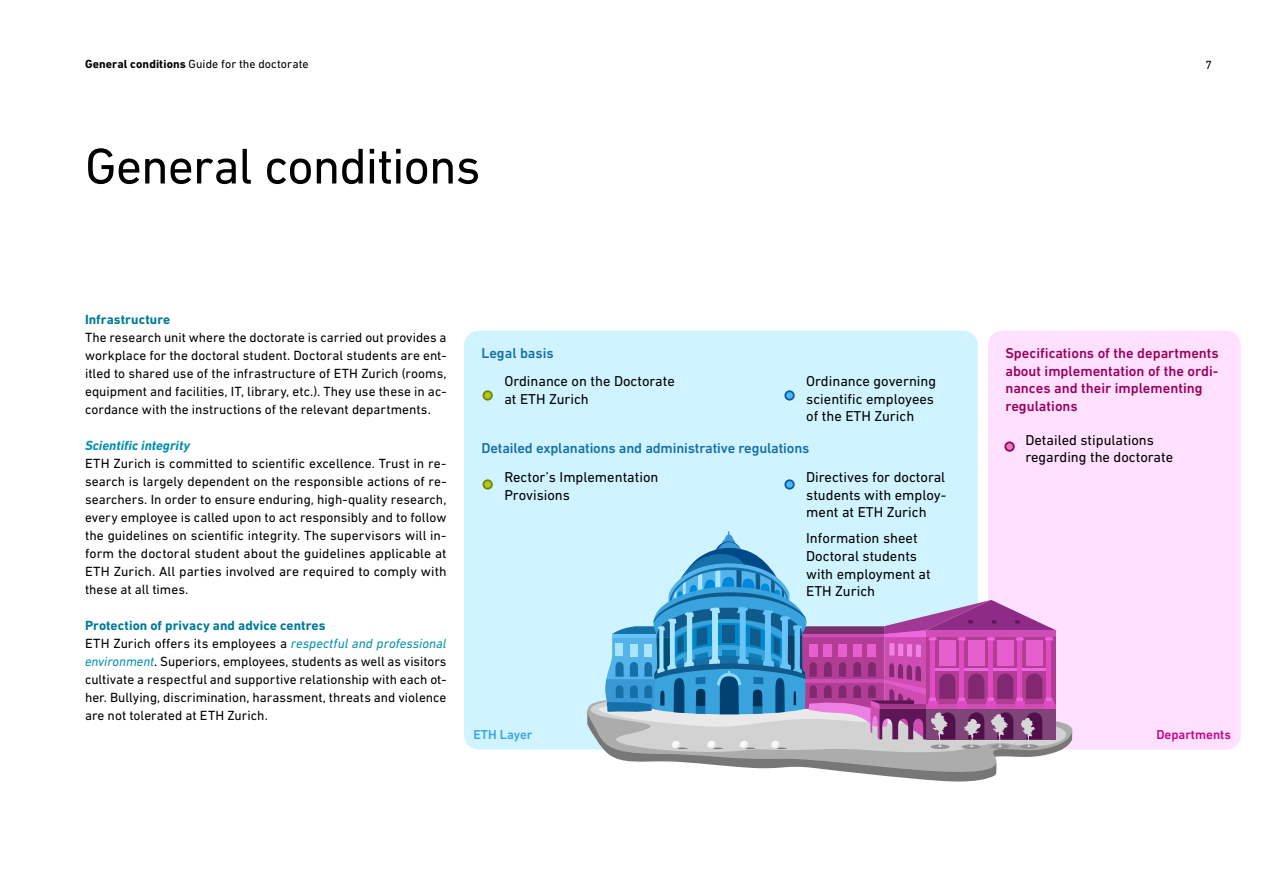
<style>
.page{position:relative;width:1263px;height:893px;background:#fff}
.page>*{position:absolute;margin:0;border:0;box-sizing:border-box;transform-origin:0 0}
.t1{font:51px "DIN Next W1 G";letter-spacing:-.02em;color:#000}
.t2{font:14.55px/17.7px "DIN Next W1 G";color:#000}
.t3{font:500 14.55px/17.7px "DIN Next W1 G";color:#98005b}
.t4{font:500 14.55px "DIN Next W1 G";letter-spacing:-.01em;color:#156fa9}
.t5{font:13.5px/18px "DIN Next W1 G";color:#000;text-align:justify}
.t6{font:italic 700 13.5px "DIN Next W1 G";color:#0090ac}
.t7{font:700 13.5px "DIN Next W1 G";letter-spacing:.005em;color:#007b99}
.t8{font:500 13.2px "DIN Next W1 G";color:#c30087}
.t9{font:500 13.2px "DIN Next W1 G";color:#38a3dc}
.t10{font:12px "DIN Next W1 G";letter-spacing:.005em;color:#000}
.s1{font-weight:700}
.s2{font-weight:700;color:#007b99}
.s3{font-style:italic;color:#0090ac}
</style>
<div class="page">
<div style="left:464px;top:331px;width:514px;height:419px;background:#cff4ff;border-radius:15px"></div>
<div style="left:988px;top:331px;width:253px;height:419px;background:#ffe0ff;border-radius:15px"></div>
<div style="left:1005px;top:442px;width:9px;height:9px;background:#df7eb9;border-radius:50%"></div>
<div style="left:1004px;top:441px;width:11px;height:11px;border:2px solid #98005b;border-radius:50%"></div>
<div style="left:785px;top:480px;width:9px;height:9px;background:#52b7e3;border-radius:50%"></div>
<div style="left:784px;top:479px;width:11px;height:11px;border:2px solid #005bb4;border-radius:50%"></div>
<div style="left:785px;top:391px;width:9px;height:9px;background:#52b7e3;border-radius:50%"></div>
<div style="left:784px;top:390px;width:11px;height:11px;border:2px solid #005bb4;border-radius:50%"></div>
<div style="left:483px;top:480px;width:9px;height:9px;background:#b0c71e;border-radius:50%"></div>
<div style="left:482px;top:479px;width:11px;height:11px;border:2px solid #708501;border-radius:50%"></div>
<div style="left:483px;top:391px;width:9px;height:9px;background:#b0c71e;border-radius:50%"></div>
<div style="left:482px;top:390px;width:11px;height:11px;border:2px solid #708501;border-radius:50%"></div>
<svg style="left:580px;top:531px;width:502px;height:251px"></svg>
<p class="t10" style="left:85px;top:57px;width:225px"><span class="s1">General conditions</span> Guide for the doctorate</p>
<p class="t10" style="left:1205px;top:58px;width:8px">7</p>
<h1 class="t1" style="left:85px;top:137px;width:397px">General conditions</h1>
<p class="t7" style="left:85px;top:312px;width:87px">Infrastructure</p>
<p class="t5" style="left:85px;top:328px;width:363px">The research unit where the doctorate is carried out provides a workplace for the doctoral student. Doctoral students are ent&shy;itled to shared use of the infrastructure of ETH Zurich (rooms, equipment and facilities, IT, library, etc.). They use these in ac&shy;cordance with the instructions of the relevant departments.</p>
<p class="t6" style="left:85px;top:438px;width:107px">Scientific integrity</p>
<p class="t5" style="left:85px;top:454px;width:363px">ETH Zurich is committed to scientific excellence. Trust in re&shy;search is largely dependent on the responsible actions of re&shy;searchers. In order to ensure enduring, high-quality research, every employee is called upon to act responsibly and to follow the guidelines on scientific integrity. The supervisors will in&shy;form the doctoral student about the guidelines applicable at ETH Zurich. All parties involved are required to comply with these at all times.</p>
<p class="t5" style="left:85px;top:616px;width:363px;text-align:left"><span class="s2">Protection of privacy and advice centres<br></span>ETH Zurich offers its employees a <span class="s3">respectful and professional environment</span>. Superiors, employees, students as well as visitors cultivate a respectful and supportive relationship with each ot&shy;her. Bullying, discrimination, harassment, threats and violence are not tolerated at ETH Zurich.</p>
<p class="t4" style="left:481px;top:344px;width:74px">Legal basis</p>
<p class="t2" style="left:504px;top:372px;width:172px">Ordinance on the Doctorate at ETH Zurich</p>
<p class="t2" style="left:806px;top:372px;width:131px">Ordinance governing scientific employees of the ETH Zurich</p>
<p class="t4" style="left:481px;top:440px;width:330px">Detailed explanations and administrative regulations</p>
<p class="t2" style="left:504px;top:468px;width:156px">Rector’s Implementation<br>Provisions</p>
<p class="t2" style="left:806px;top:468px;width:142px;text-align:justify">Directives for doctoral students with employ&shy;ment at ETH Zurich</p>
<p class="t2" style="left:806px;top:529px;width:126px">Information sheet<br>Doctoral students with employment at<br>ETH Zurich</p>
<p class="t3" style="left:1005px;top:344px;width:215px">Specifications of the departments about implementation of the ordi&shy;nances and their implementing regulations</p>
<p class="t2" style="left:1025px;top:431px;width:149px">Detailed stipulations regarding the doctorate</p>
<p class="t9" style="left:473px;top:727px;width:61px">ETH Layer</p>
<p class="t8" style="left:1156px;top:727px;width:76px">Departments</p>
</div>
